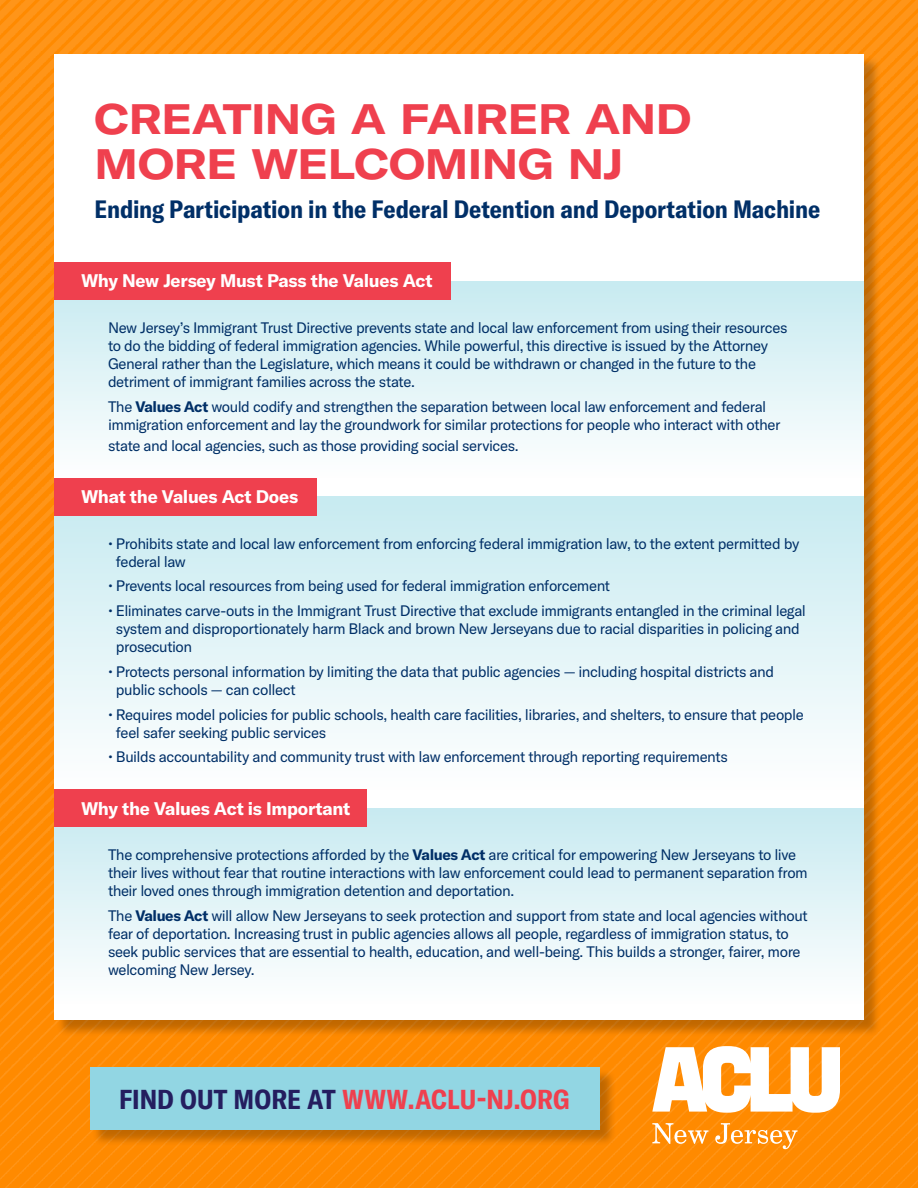
<style>
.page{position:relative;width:918px;height:1188px;background:#fff}
.page>*{position:absolute;margin:0;border:0;box-sizing:border-box;transform-origin:0 0}
.t1{font:700 expanded 42px/45px "GT America";letter-spacing:-.015em;color:#ef404e}
.t2{font:700 condensed 27px "GT America";color:#ef404e}
.t3{font:700 condensed 24.75px "GT America";letter-spacing:-.005em;color:#002f67}
.t4{font:700 18px "GT America";letter-spacing:-.015em;color:#fff}
.t5{font:15px/18px "GT America";letter-spacing:-.03em;color:#002f67}
.s1{font-weight:700}
.s2{color:#241e5f}
</style>
<div class="page">
<img style="left:0;top:0;width:918px;height:1188px">
<div style="left:56px;top:56px;width:825px;height:981px;background:#000;opacity:.25"></div>
<div style="left:54px;top:54px;width:810px;height:966px;background:#fff"></div>
<div style="left:54px;top:281px;width:810px;height:197px;background:linear-gradient(to bottom,#c7eaf0,#fefefe)"></div>
<div style="left:54px;top:497px;width:810px;height:293px;background:linear-gradient(to bottom,#c7e9ef,#feffff)"></div>
<div style="left:54px;top:808px;width:810px;height:197px;background:linear-gradient(to bottom,#c8eaf0,#feffff)"></div>
<div style="left:54px;top:478px;width:262px;height:37px;background:#ef404e"></div>
<div style="left:54px;top:262px;width:396px;height:38px;background:#ef404e"></div>
<div style="left:54px;top:790px;width:312px;height:37px;background:#ef404e"></div>
<div style="left:91px;top:1069px;width:526px;height:78px;background:#000;opacity:.25"></div>
<div style="left:90px;top:1067px;width:509px;height:63px;background:#92d6e3"></div>
<svg style="left:652px;top:1123px;width:57px;height:21px"></svg>
<svg style="left:715px;top:1123px;width:83px;height:26px;background:#ffa337"></svg>
<svg style="left:652px;top:1046px;width:188px;height:67px"></svg>
<h1 class="t1" style="left:95px;top:96px;width:598px">CREATING A FAIRER AND<br>MORE WELCOMING NJ</h1>
<h3 class="t3" style="left:95px;top:194px;width:727px">Ending Participation in the Federal Detention and Deportation Machine</h3>
<p class="t4" style="left:81px;top:270px;width:353px">Why New Jersey Must Pass the Values Act</p>
<p class="t5" style="left:108px;top:319px;width:681px">New Jersey’s Immigrant Trust Directive prevents state and local law enforcement from using their resources to do the bidding of federal immigration agencies. While powerful, this directive is issued by the Attorney General rather than the Legislature, which means it could be withdrawn or changed in the future to the detriment of immigrant families across the state.</p>
<p class="t5" style="left:108px;top:397px;width:674px">The <span class="s1">Values Act</span> would codify and strengthen the separation between local law enforcement and federal immigration enforcement and lay the groundwork for similar protections for people who interact with other</p>
<p class="t5" style="left:108px;top:436px;width:412px">state and local agencies, such as those providing social services.</p>
<p class="t4" style="left:81px;top:485px;width:219px">What the Values Act Does</p>
<p class="t5" style="left:116px;top:534px;width:685px;text-indent:-8px">• Prohibits state and local law enforcement from enforcing federal immigration law, to the extent permitted by federal law</p>
<p class="t5" style="left:108px;top:577px;width:504px">• Prevents local resources from being used for federal immigration enforcement</p>
<p class="t5" style="left:116px;top:602px;width:692px;text-indent:-8px">• Eliminates carve-outs in the Immigrant Trust Directive that exclude immigrants entangled in the criminal legal system and disproportionately harm Black and brown New Jerseyans due to racial disparities in policing and prosecution</p>
<p class="t5" style="left:116px;top:663px;width:660px;text-indent:-8px">• Protects personal information by limiting the data that public agencies — including hospital districts and public schools — can collect</p>
<p class="t5" style="left:116px;top:705px;width:689px;text-indent:-8px">• Requires model policies for public schools, health care facilities, libraries, and shelters, to ensure that people feel safer seeking public services</p>
<p class="t5" style="left:108px;top:748px;width:621px">• Builds accountability and community trust with law enforcement through reporting requirements</p>
<p class="t4" style="left:81px;top:797px;width:271px">Why the Values Act is Important</p>
<p class="t5" style="left:108px;top:846px;width:701px">The comprehensive protections afforded by the <span class="s1">Values Act</span> are critical for empowering New Jerseyans to live their lives without fear that routine interactions with law enforcement could lead to permanent separation from their loved ones through immigration detention and deportation.</p>
<p class="t5" style="left:108px;top:907px;width:701px">The <span class="s1">Values Act</span> will allow New Jerseyans to seek protection and support from state and local agencies without fear of deportation. Increasing trust in public agencies allows all people, regardless of immigration status, to seek public services that are essential to health, education, and well-being. This builds a stronger, fairer, more welcoming New Jersey.</p>
<h2 class="t2" style="left:119px;top:1083px;width:452px"><span class="s2">FIND OUT MORE AT</span> WWW.ACLU-NJ.ORG</h2>
</div>
